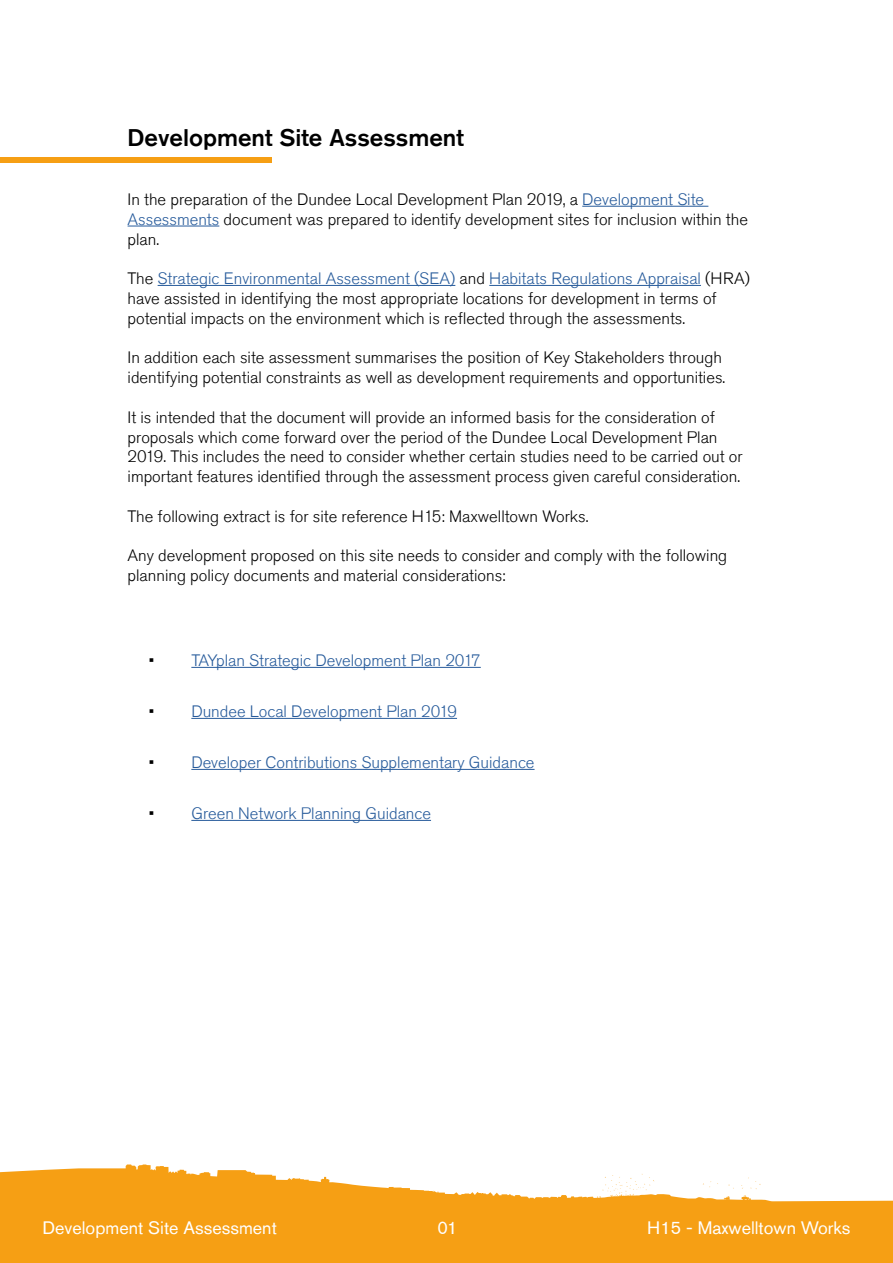
<style>
.page{position:relative;width:893px;height:1263px;background:#fff}
.page>*{position:absolute;margin:0;border:0;box-sizing:border-box;transform-origin:0 0}
.t1{font:500 24px "Akzidenz Grotesk Std";color:#000}
.t2{font:18px "Akzidenz Grotesk Std";color:#fff}
.t3{font:300 16.5px/19.8px "Akzidenz Grotesk Std";color:#000}
.t4{font:300 16.5px "Akzidenz Grotesk Std";color:#275b9b}
.s1{color:#275b9b}
.s2{color:#000}
</style>
<div class="page">
<svg style="left:0;top:1164px;width:893px;height:99px;fill:#f69f14"></svg>
<svg style="left:723px;top:1196px;width:7px;height:4px"></svg>
<svg style="left:741px;top:1195px;width:10px;height:5px"></svg>
<svg style="left:597px;top:1174px;width:57px;height:24px"></svg>
<svg style="left:741px;top:1177px;width:20px;height:12px"></svg>
<svg style="left:703px;top:1181px;width:8px;height:6px"></svg>
<svg style="left:728px;top:1184px;width:6px;height:5px"></svg>
<hr style="left:582px;top:206px;width:126px;height:1px;background:#275b9b">
<hr style="left:128px;top:226px;width:91px;height:1px;background:#275b9b">
<hr style="left:158px;top:285px;width:297px;height:1px;background:#275b9b">
<hr style="left:489px;top:285px;width:212px;height:1px;background:#275b9b">
<hr style="left:191px;top:667px;width:290px;height:1px;background:#275b9b">
<hr style="left:191px;top:718px;width:266px;height:1px;background:#275b9b">
<hr style="left:191px;top:769px;width:344px;height:1px;background:#275b9b">
<hr style="left:191px;top:820px;width:240px;height:1px;background:#275b9b">
<div style="left:0;top:157px;width:271px;height:5px;background:#f69f14"></div>
<h1 class="t1" style="left:128px;top:122px;width:338px">Development Site Assessment</h1>
<p class="t3" style="left:128px;top:190px;width:622px">In the preparation of the Dundee Local Development Plan 2019, a <span class="s1">Development Site<br>Assessments</span> document was prepared to identify development sites for inclusion within the plan.</p>
<p class="t3" style="left:128px;top:269px;width:624px">The <span class="s1">Strategic Environmental Assessment (SEA)</span> and <span class="s1">Habitats Regulations Appraisal</span> (HRA) have assisted in identifying the most appropriate locations for development in terms of potential impacts on the environment which is reflected through the assessments.</p>
<p class="t3" style="left:128px;top:348px;width:599px">In addition each site assessment summarises the position of Key Stakeholders through identifying potential constraints as well as development requirements and opportunities.</p>
<p class="t3" style="left:128px;top:407px;width:617px">It is intended that the document will provide an informed basis for the consideration of proposals which come forward over the period of the Dundee Local Development Plan 2019. This includes the need to consider whether certain studies need to be carried out or important features identified through the assessment process given careful consideration.</p>
<p class="t3" style="left:128px;top:506px;width:462px">The following extract is for site reference H15: Maxwelltown Works.</p>
<p class="t3" style="left:128px;top:546px;width:601px">Any development proposed on this site needs to consider and comply with the following planning policy documents and material considerations:</p>
<p class="t4" style="left:149px;top:651px;width:333px"><span class="s2">•</span> TAYplan Strategic Development Plan 2017</p>
<p class="t4" style="left:149px;top:702px;width:310px"><span class="s2">•</span> Dundee Local Development Plan 2019</p>
<p class="t4" style="left:149px;top:753px;width:387px"><span class="s2">•</span> Developer Contributions Supplementary Guidance</p>
<p class="t4" style="left:149px;top:804px;width:284px"><span class="s2">•</span> Green Network Planning Guidance</p>
<p class="t2" style="left:43px;top:1217px;width:236px">Development Site Assessment</p>
<p class="t2" style="left:437px;top:1217px;width:22px">01</p>
<p class="t2" style="left:647px;top:1217px;width:205px">H15 - Maxwelltown Works</p>
</div>
